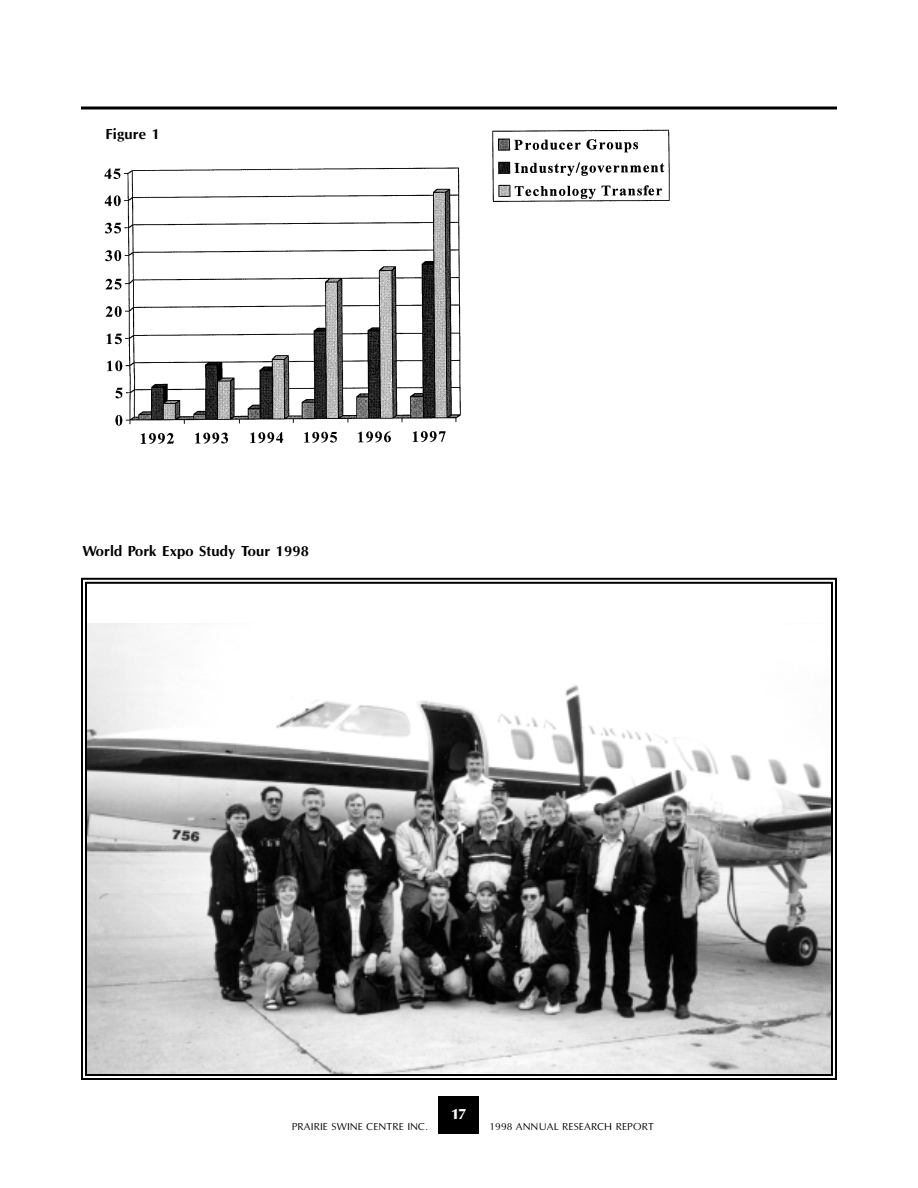
<style>
.page{position:relative;width:918px;height:1188px;background:#fff}
.page>*{position:absolute;margin:0;border:0;box-sizing:border-box;transform-origin:0 0}
.t1{font:700 15px "Optane";color:#000}
.t2{font:800 15px "Optane";color:#fff}
.t3{font:10.5px "Optane";color:#000}
</style>
<div class="page">
<div style="left:439px;top:1096px;width:40px;height:38px;background:#000"></div>
<svg style="left:81px;top:106px;width:756px;height:4px;background:#3f3f3f"></svg>
<img style="left:104px;top:167px;width:357px;height:277px">
<img style="left:492px;top:129px;width:178px;height:73px">
<svg style="left:81px;top:577px;width:756px;height:503px"></svg>
<h1 class="t1" style="left:106px;top:128px;width:56px">Figure 1</h1>
<h1 class="t1" style="left:82px;top:545px;width:228px">World Pork Expo Study Tour 1998</h1>
<h1 class="t2" style="left:452px;top:1109px;width:16px">17</h1>
<p class="t3" style="left:292px;top:1123px;width:138px">PRAIRIE SWINE CENTRE INC.</p>
<p class="t3" style="left:490px;top:1123px;width:166px">1998 ANNUAL RESEARCH REPORT</p>
</div>
